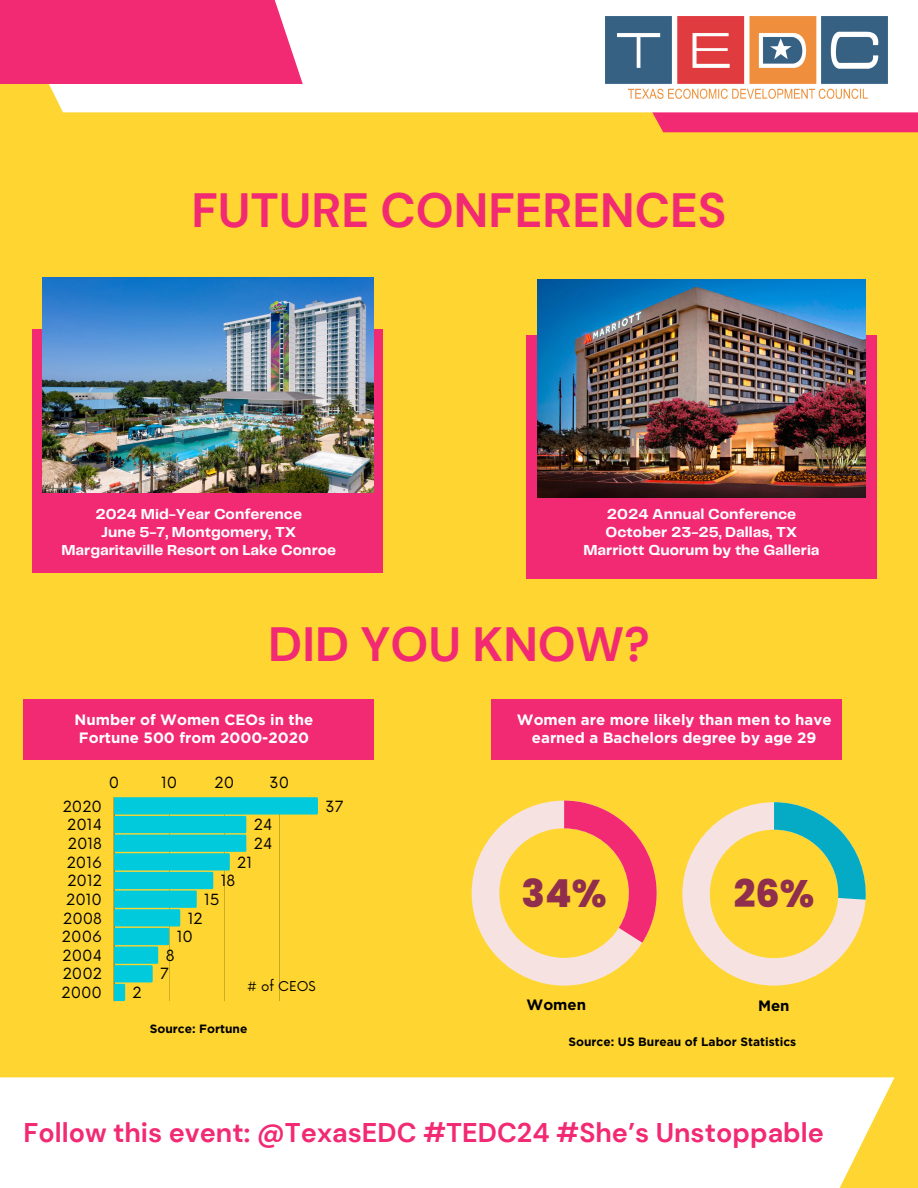
<style>
.page{position:relative;width:918px;height:1188px;background:#fed531}
.page>*{position:absolute;margin:0;border:0;box-sizing:border-box;transform-origin:0 0}
.t1{font:700 48px "DM Sans";color:#f22973}
.t2{font:800 38.55px "Poppins";color:#902e4d}
.t3{font:800 38.25px "Poppins";color:#902e4d}
.t4{font:700 27px "DM Sans";color:#f22973}
.t5{font:700 15px/18px "Telegraf";color:#fff;text-align:center}
.t6{font:700 15px/18px "Gotham";color:#fff}
.t7{font:15px "Now";color:#000}
.t8{font:700 15px "Gotham";color:#000}
.t9{font:13.2px "Now";color:#000}
.t10{font:700 12px "Gotham";color:#000}
</style>
<div class="page">
<svg style="left:600px;top:112px;width:318px;height:20px"></svg>
<div style="left:49px;top:0;width:869px;height:112px;background:#fff"></div>
<img style="left:605px;top:17px;width:282px;height:92px">
<div style="left:0;top:0;width:303px;height:84px;background:#f22973"></div>
<div style="left:33px;top:329px;width:350px;height:243px;background:#f22973"></div>
<img style="left:43px;top:278px;width:330px;height:214px">
<div style="left:526px;top:335px;width:351px;height:244px;background:#f22973"></div>
<img style="left:538px;top:280px;width:327px;height:218px">
<svg style="left:114px;top:797px;width:204px;height:204px"></svg>
<svg style="left:472px;top:801px;width:185px;height:185px"></svg>
<svg style="left:682px;top:802px;width:184px;height:184px"></svg>
<div style="left:24px;top:699px;width:350px;height:61px;background:#f22973"></div>
<div style="left:492px;top:699px;width:350px;height:61px;background:#f22973"></div>
<div style="left:0;top:1077px;width:894px;height:111px;background:#fff"></div>
<h3 class="t1" style="left:191px;top:179px;width:537px">FUTURE CONFERENCES</h3>
<p class="t5" style="left:61px;top:505px;width:276px">2024 Mid-Year Conference<br>June 5-7, Montgomery, TX<br>Margaritaville Resort on Lake Conroe</p>
<h3 class="t5" style="left:583px;top:505px;width:238px">2024 Annual Conference<br>October 23-25, Dallas, TX<br>Marriott Quorum by the Galleria</h3>
<h1 class="t1" style="left:268px;top:613px;width:383px">DID YOU KNOW?</h1>
<h3 class="t6" style="left:75px;top:711px;width:240px">Number of Women CEOs in the<br>Fortune 500 from 2000-2020</h3>
<p class="t7" style="left:109px;top:774px;width:12px">0</p>
<p class="t7" style="left:161px;top:774px;width:18px">10</p>
<p class="t7" style="left:214px;top:774px;width:21px">20</p>
<p class="t7" style="left:270px;top:774px;width:21px">30</p>
<p class="t7" style="left:63px;top:798px;width:41px">2020</p>
<p class="t7" style="left:325px;top:798px;width:19px">37</p>
<p class="t7" style="left:67px;top:816px;width:36px">2014</p>
<p class="t7" style="left:254px;top:816px;width:20px">24</p>
<p class="t7" style="left:67px;top:854px;width:37px">2016</p>
<p class="t7" style="left:237px;top:854px;width:16px">21</p>
<p class="t7" style="left:68px;top:835px;width:36px">2018</p>
<p class="t7" style="left:254px;top:835px;width:20px">24</p>
<p class="t7" style="left:67px;top:872px;width:36px">2012</p>
<p class="t7" style="left:221px;top:872px;width:16px">18</p>
<p class="t7" style="left:66px;top:891px;width:37px">2010</p>
<p class="t7" style="left:204px;top:891px;width:17px">15</p>
<p class="t7" style="left:63px;top:910px;width:40px">2008</p>
<p class="t7" style="left:188px;top:910px;width:16px">12</p>
<p class="t7" style="left:62px;top:928px;width:42px">2006</p>
<p class="t7" style="left:177px;top:928px;width:18px">10</p>
<p class="t7" style="left:63px;top:947px;width:41px">2004</p>
<p class="t7" style="left:166px;top:947px;width:10px">8</p>
<p class="t7" style="left:63px;top:966px;width:41px">2002</p>
<p class="t7" style="left:160px;top:966px;width:10px">7</p>
<p class="t7" style="left:61px;top:984px;width:42px">2000</p>
<p class="t7" style="left:133px;top:984px;width:11px">2</p>
<p class="t9" style="left:247px;top:979px;width:71px"># of CEOS</p>
<p class="t10" style="left:150px;top:1021px;width:99px">Source: Fortune</p>
<h3 class="t6" style="left:517px;top:710px;width:316px;text-align:center">Women are more likely than men to have earned a Bachelors degree by age 29</h3>
<h2 class="t2" style="left:522px;top:866px;width:86px">34%</h2>
<h3 class="t3" style="left:734px;top:867px;width:82px">26%</h3>
<h3 class="t8" style="left:527px;top:995px;width:61px">Women</h3>
<h3 class="t8" style="left:758px;top:997px;width:33px">Men</h3>
<p class="t10" style="left:568px;top:1035px;width:229px">Source: US Bureau of Labor Statistics</p>
<h2 class="t4" style="left:23px;top:1115px;width:802px">Follow this event: @TexasEDC #TEDC24 #She’s Unstoppable</h2>
</div>
